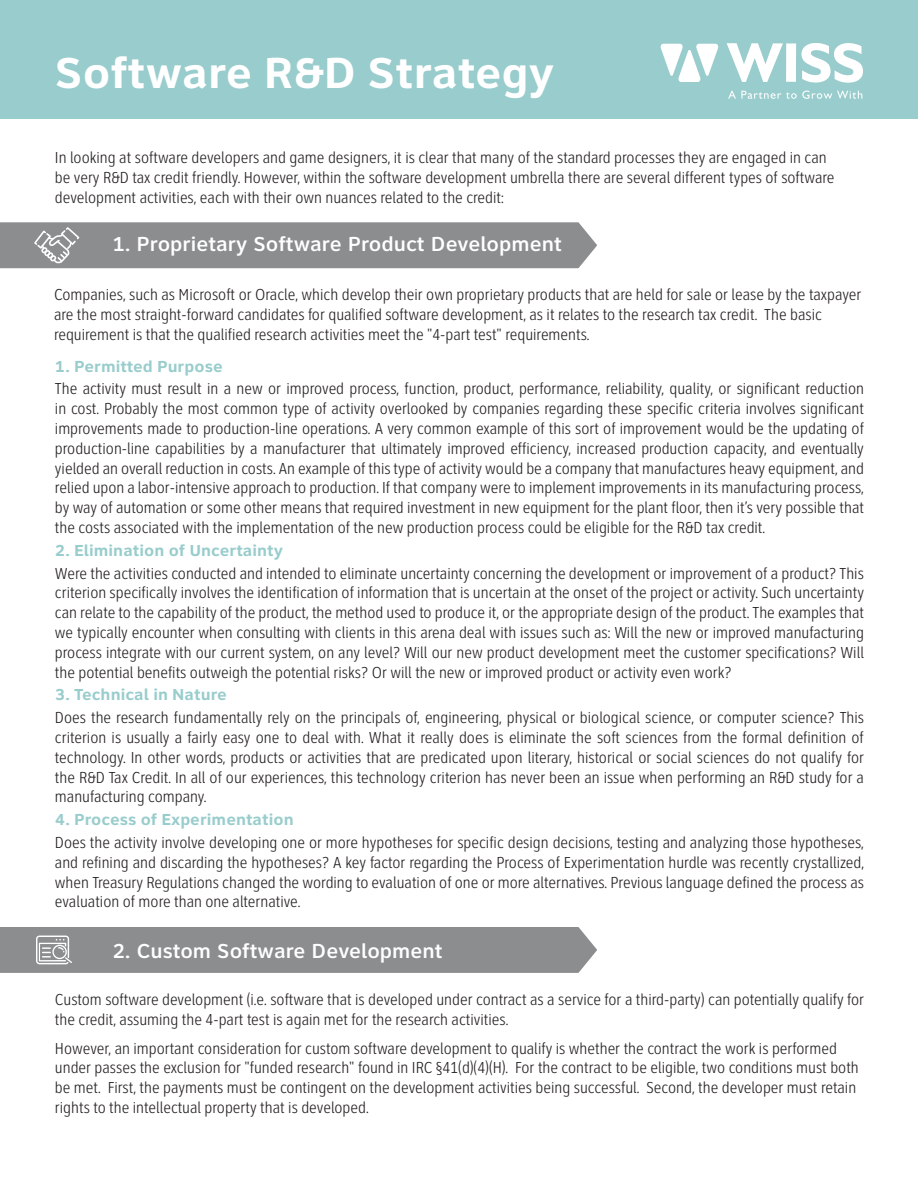
<style>
.page{position:relative;width:918px;height:1188px;background:#fff}
.page>*{position:absolute;margin:0;border:0;box-sizing:border-box;transform-origin:0 0}
.t1{font:700 45px "Clearview Text";color:#fff}
.t2{font:500 21px "Clearview Text";color:#fff}
.t3{font:300 16.5px/19.8px "Clearview Text Cond";color:#231f20}
.t4{font:700 16.5px "Clearview Text";color:#9cc}
</style>
<div class="page">
<div style="left:0;top:222px;width:597px;height:46px;background:#8b8d8f"></div>
<div style="left:0;top:0;width:918px;height:119px;background:#9cc"></div>
<div style="left:0;top:927px;width:597px;height:46px;background:#8b8d8f"></div>
<svg style="left:727px;top:43px;width:56px;height:39px"></svg>
<div style="left:786px;top:43px;width:10px;height:39px;background:#fff"></div>
<svg style="left:801px;top:43px;width:62px;height:40px"></svg>
<svg style="left:661px;top:44px;width:57px;height:38px"></svg>
<svg style="left:728px;top:91px;width:134px;height:8px"></svg>
<p class="t1" style="left:55px;top:47px;width:501px">Software R&amp;D Strategy</p>
<p class="t3" style="left:55px;top:148px;width:781px">In looking at software developers and game designers, it is clear that many of the standard processes they are engaged in can be very R&amp;D tax credit friendly. However, within the software development umbrella there are several different types of software development activities, each with their own nuances related to the credit:</p>
<p class="t2" style="left:113px;top:232px;width:451px">1. Proprietary Software Product Development</p>
<p class="t3" style="left:54px;top:285px;width:809px">Companies, such as Microsoft or Oracle, which develop their own proprietary products that are held for sale or lease by the taxpayer are the most straight-forward candidates for qualified software development, as it relates to the research tax credit. The basic requirement is that the qualified research activities meet the "4-part test" requirements.</p>
<p class="t4" style="left:55px;top:356px;width:169px">1. Permitted Purpose</p>
<p class="t3" style="left:55px;top:379px;width:811px;text-align:justify">The activity must result in a new or improved process, function, product, performance, reliability, quality, or significant reduction in cost. Probably the most common type of activity overlooked by companies regarding these specific criteria involves significant improvements made to production-line operations. A very common example of this sort of improvement would be the updating of production-line capabilities by a manufacturer that ultimately improved efficiency, increased production capacity, and eventually yielded an overall reduction in costs. An example of this type of activity would be a company that manufactures heavy equipment, and relied upon a labor-intensive approach to production. If that company were to implement improvements in its manufacturing process, by way of automation or some other means that required investment in new equipment for the plant floor, then it’s very possible that the costs associated with the implementation of the new production process could be eligible for the R&amp;D tax credit.</p>
<p class="t4" style="left:55px;top:541px;width:230px">2. Elimination of Uncertainty</p>
<p class="t3" style="left:55px;top:563px;width:811px;text-align:justify">Were the activities conducted and intended to eliminate uncertainty concerning the development or improvement of a product? This criterion specifically involves the identification of information that is uncertain at the onset of the project or activity. Such uncertainty can relate to the capability of the product, the method used to produce it, or the appropriate design of the product. The examples that we typically encounter when consulting with clients in this arena deal with issues such as: Will the new or improved manufacturing process integrate with our current system, on any level? Will our new product development meet the customer specifications? Will the potential benefits outweigh the potential risks? Or will the new or improved product or activity even work?</p>
<p class="t4" style="left:55px;top:685px;width:173px">3. Technical in Nature</p>
<p class="t3" style="left:55px;top:708px;width:811px;text-align:justify">Does the research fundamentally rely on the principals of, engineering, physical or biological science, or computer science? This criterion is usually a fairly easy one to deal with. What it really does is eliminate the soft sciences from the formal definition of technology. In other words, products or activities that are predicated upon literary, historical or social sciences do not qualify for the R&amp;D Tax Credit. In all of our experiences, this technology criterion has never been an issue when performing an R&amp;D study for a manufacturing company.</p>
<p class="t4" style="left:55px;top:810px;width:240px">4. Process of Experimentation</p>
<p class="t3" style="left:55px;top:833px;width:811px;text-align:justify">Does the activity involve developing one or more hypotheses for specific design decisions, testing and analyzing those hypotheses, and refining and discarding the hypotheses? A key factor regarding the Process of Experimentation hurdle was recently crystallized, when Treasury Regulations changed the wording to evaluation of one or more alternatives. Previous language defined the process as evaluation of more than one alternative.</p>
<p class="t2" style="left:113px;top:938px;width:332px">2. Custom Software Development</p>
<p class="t3" style="left:55px;top:990px;width:811px">Custom software development (i.e. software that is developed under contract as a service for a third-party) can potentially qualify for the credit, assuming the 4-part test is again met for the research activities.</p>
<p class="t3" style="left:55px;top:1038px;width:805px">However, an important consideration for custom software development to qualify is whether the contract the work is performed under passes the exclusion for "funded research" found in IRC §41(d)(4)(H). For the contract to be eligible, two conditions must both be met. First, the payments must be contingent on the development activities being successful. Second, the developer must retain rights to the intellectual property that is developed.</p>
</div>
